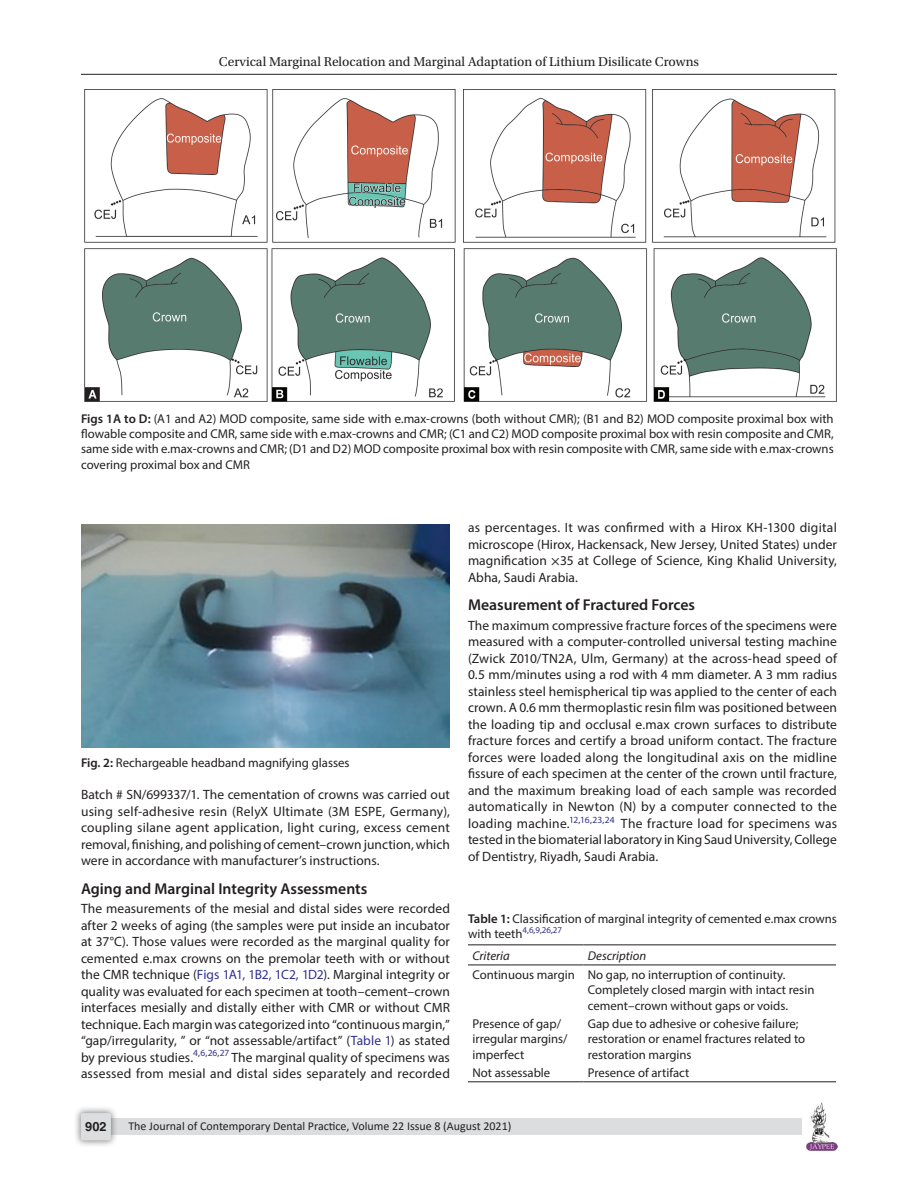
<style>
.page{position:relative;width:918px;height:1188px;background:#fff}
.page>*{position:absolute;margin:0;border:0;box-sizing:border-box;transform-origin:0 0}
.Head-2{font:600 15.75px "Myriad Pro";color:#231f20}
.Para-NoIndent{font:13.5px/16.5px "Myriad Pro";letter-spacing:.005em;color:#231f20;text-align:justify}
.t1{font:13.5px "Utopia Std";color:#231f20}
.FigCaption{font:12.75px/15.3px "Myriad Pro";color:#231f20;text-align:justify}
.TableBody{font:12.75px/15.3px "Myriad Pro";color:#231f20}
.TableCaption{font:12.75px/15.3px "Myriad Pro";color:#231f20}
.TableHeader{font:italic 12.75px "Myriad Pro";color:#231f20}
.t2{font:700 12.75px "Helvetica LT Std";color:#231f20}
.t3{font:12px "Calibri";color:#231f20}
.s1{font-weight:600}
.s2{color:#2e3092}
.s3{font-family:"STIX General"}
</style>
<div class="page">
<hr style="left:81px;top:74px;width:756px;height:1px;background:#231f20">
<img style="left:807px;top:1103px;width:30px;height:48px">
<div style="left:96px;top:1119px;width:706px;height:16px;background:#dcdddf"></div>
<div style="left:73px;top:1106px;width:45px;height:41px;background:#231f20;opacity:.61"></div>
<div style="left:81px;top:1113px;width:30px;height:27px;background:#dcdddf;border-radius:2px"></div>
<img style="left:84px;top:90px;width:753px;height:311px">
<img style="left:82px;top:524px;width:367px;height:224px">
<hr style="left:468px;top:944px;width:115px;height:1px;background:#231f20">
<hr style="left:583px;top:944px;width:253px;height:1px;background:#231f20">
<hr style="left:468px;top:965px;width:115px;height:1px;background:#231f20">
<hr style="left:583px;top:965px;width:253px;height:1px;background:#231f20">
<hr style="left:468px;top:1081px;width:115px;height:1px;background:#231f20">
<hr style="left:583px;top:1081px;width:253px;height:1px;background:#231f20">
<p class="t1" style="left:219px;top:55px;width:482px">Cervical Marginal Relocation and Marginal Adaptation of Lithium Disilicate Crowns</p>
<p class="FigCaption" style="left:81px;top:411px;width:754px"><span class="s1">Figs 1A to D:</span> (A1 and A2) MOD composite, same side with e.max-crowns (both without CMR); (B1 and B2) MOD composite proximal box with flowable composite and CMR, same side with e.max-crowns and CMR; (C1 and C2) MOD composite proximal box with resin composite and CMR, same side with e.max-crowns and CMR; (D1 and D2) MOD composite proximal box with resin composite with CMR, same side with e.max-crowns covering proximal box and CMR</p>
<p class="FigCaption" style="left:81px;top:755px;width:270px"><span class="s1">Fig. 2:</span> Rechargeable headband magnifying glasses</p>
<p class="Para-NoIndent" style="left:81px;top:786px;width:371px">Batch # SN/699337/1. The cementation of crowns was carried out using self-adhesive resin (RelyX Ultimate (3M ESPE, Germany), coupling silane agent application, light curing, excess cement removal, finishing, and polishing of cement–crown junction, which were in accordance with manufacturer’s instructions.</p>
<p class="Head-2" style="left:81px;top:878px;width:288px">Aging and Marginal Integrity Assessments</p>
<p class="Para-NoIndent" style="left:81px;top:900px;width:371px">The measurements of the mesial and distal sides were recorded after 2 weeks of aging (the samples were put inside an incubator at 37°C). Those values were recorded as the marginal quality for cemented e.max crowns on the premolar teeth with or without the CMR technique (<span class="s2">Figs 1A1, 1B2, 1C2, 1D2</span>). Marginal integrity or quality was evaluated for each specimen at tooth–cement–crown interfaces mesially and distally either with CMR or without CMR technique. Each margin was categorized into “continuous margin,” “gap/irregularity, ” or “not assessable/artifact” (<span class="s2">Table 1</span>) as stated by previous studies.<sup>4</sup><sup>,</sup><sup>6</sup><sup>,</sup><sup>26</sup><sup>,</sup><sup>27</sup> The marginal quality of specimens was assessed from mesial and distal sides separately and recorded</p>
<p class="Para-NoIndent" style="left:468px;top:519px;width:371px">as percentages. It was confirmed with a Hirox KH-1300 digital microscope (Hirox, Hackensack, New Jersey, United States) under magnification <span class="s3">×</span>35 at College of Science, King Khalid University, Abha, Saudi Arabia.</p>
<p class="Head-2" style="left:468px;top:595px;width:229px">Measurement of Fractured Forces</p>
<p class="Para-NoIndent" style="left:468px;top:617px;width:371px">The maximum compressive fracture forces of the specimens were measured with a computer-controlled universal testing machine (Zwick Z010/TN2A, Ulm, Germany) at the across-head speed of 0.5 mm/minutes using a rod with 4 mm diameter. A 3 mm radius stainless steel hemispherical tip was applied to the center of each crown. A 0.6 mm thermoplastic resin film was positioned between the loading tip and occlusal e.max crown surfaces to distribute fracture forces and certify a broad uniform contact. The fracture forces were loaded along the longitudinal axis on the midline fissure of each specimen at the center of the crown until fracture, and the maximum breaking load of each sample was recorded automatically in Newton (N) by a computer connected to the loading machine.<sup>12</sup><sup>,</sup><sup>16</sup><sup>,</sup><sup>23</sup><sup>,</sup><sup>24</sup> The fracture load for specimens was tested in the biomaterial laboratory in King Saud University, College of Dentistry, Riyadh, Saudi Arabia.</p>
<p class="TableCaption" style="left:468px;top:911px;width:370px"><span class="s1">Table 1:</span> Classification of marginal integrity of cemented e.max crowns with teeth<sup>4</sup><sup>,</sup><sup>6</sup><sup>,</sup><sup>9</sup><sup>,</sup><sup>26</sup><sup>,</sup><sup>27</sup></p>
<p class="TableHeader" style="left:472px;top:948px;width:39px">Criteria</p>
<p class="TableHeader" style="left:588px;top:948px;width:60px">Description</p>
<p class="TableBody" style="left:472px;top:967px;width:104px">Continuous margin</p>
<p class="TableBody" style="left:588px;top:967px;width:228px">No gap, no interruption of continuity.<br>Completely closed margin with intact resin cement–crown without gaps or voids.</p>
<p class="TableBody" style="left:472px;top:1016px;width:97px">Presence of gap/ irregular margins/ imperfect</p>
<p class="TableBody" style="left:588px;top:1016px;width:219px">Gap due to adhesive or cohesive failure; restoration or enamel fractures related to restoration margins</p>
<p class="TableBody" style="left:472px;top:1065px;width:79px">Not assessable</p>
<p class="TableBody" style="left:588px;top:1065px;width:103px">Presence of artifact</p>
<p class="t2" style="left:85px;top:1119px;width:23px">902</p>
<p class="t3" style="left:128px;top:1117px;width:384px">The Journal of Contemporary Dental Practice, Volume 22 Issue 8 (August 2021)</p>
</div>
